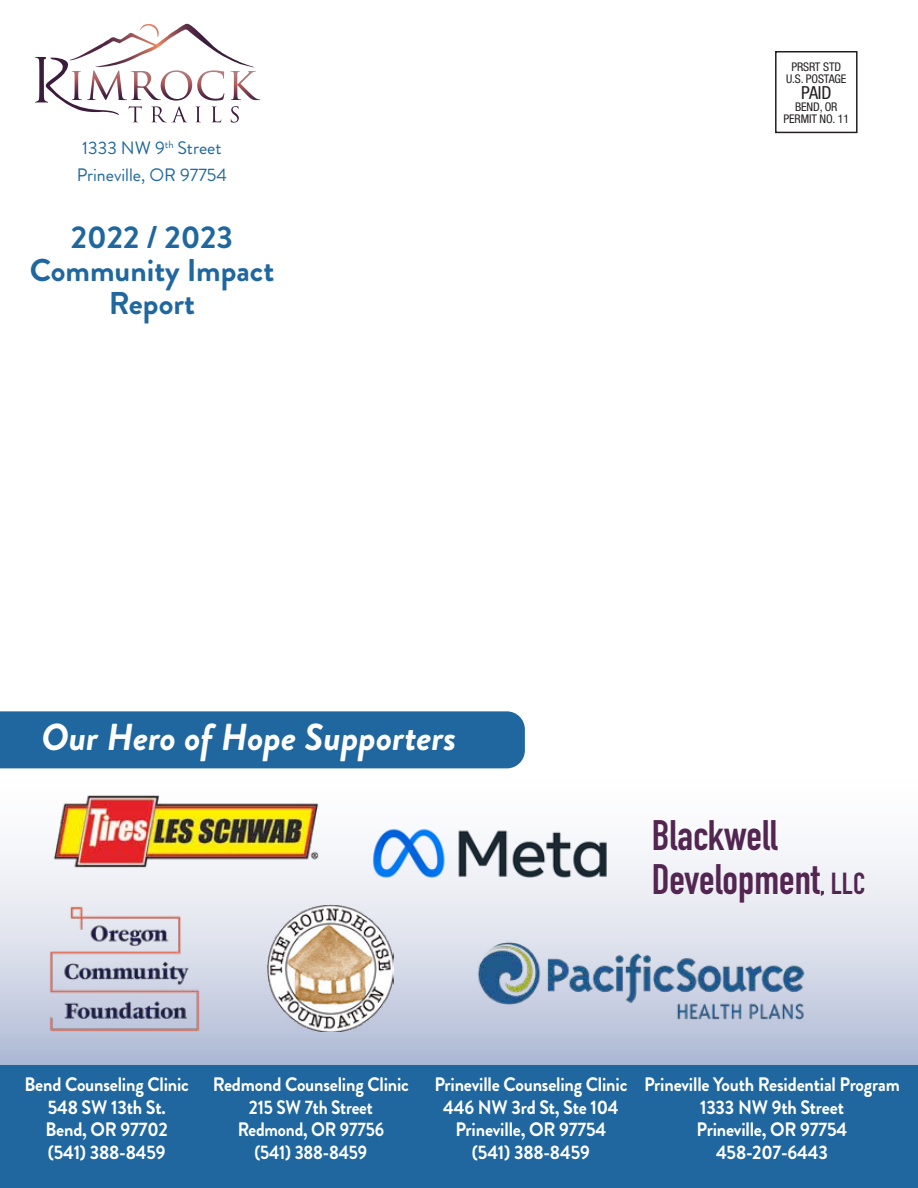
<style>
.page{position:relative;width:918px;height:1188px;background:#fff}
.page>*{position:absolute;margin:0;border:0;box-sizing:border-box;transform-origin:0 0}
.t1{font:700 42px/43.5px "DIN Condensed";color:#532551}
.t2{font:italic 700 37.5px "Brandon Grotesque";letter-spacing:-.005em;color:#fff}
.t3{font:700 31.5px/33px "Brandon Grotesque";color:#1f679e;text-align:center}
.t4{font:700 19.5px/22.5px "Brandon Grotesque";letter-spacing:-.01em;color:#fff;text-align:center;scale:.93 1}
.t5{font:18px/27px "Brandon Grotesque";color:#1f679e;text-align:center}
.t6{font:condensed 18px "Helvetica Neue";color:#231f20}
.t7{font:condensed 12px/12px "Helvetica Neue";letter-spacing:-.01em;color:#231f20;text-align:center}
.s1{font-size:30px}
</style>
<div class="page">
<svg style="left:0;top:768px;width:918px;height:298px"></svg>
<div style="left:0;top:1066px;width:918px;height:122px;background:#1f679e"></div>
<svg style="left:35px;top:24px;width:225px;height:99px"></svg>
<div style="left:775px;top:51px;width:83px;height:82px;border:2px solid #231f20"></div>
<div style="left:0;top:711px;width:525px;height:57px;background:#1f679e"></div>
<img style="left:43px;top:784px;width:286px;height:95px">
<img style="left:359px;top:814px;width:262px;height:75px">
<img style="left:46px;top:892px;width:156px;height:157px">
<img style="left:469px;top:931px;width:340px;height:100px">
<img style="left:267px;top:904px;width:127px;height:127px">
<p class="t5" style="left:77px;top:134px;width:152px">1333 NW 9<sup>th</sup> Street<br>Prineville, OR 97754</p>
<h3 class="t3" style="left:30px;top:221px;width:246px">2022 / 2023<br>Community Impact<br>Report</h3>
<p class="t7" style="left:786px;top:60px;width:62px">PRSRT STD<br>U.S. POSTAGE</p>
<p class="t6" style="left:801px;top:82px;width:32px">PAID</p>
<p class="t7" style="left:783px;top:101px;width:67px">BEND, OR<br>PERMIT NO. 11</p>
<h2 class="t2" style="left:41px;top:710px;width:417px">Our Hero of Hope Supporters</h2>
<h1 class="t1" style="left:652px;top:814px;width:215px">Blackwell<br>Development<span class="s1">, LLC</span></h1>
<p class="t4" style="left:24px;top:1074px;width:179px">Bend Counseling Clinic<br>548 SW 13th St.<br>Bend, OR 97702 (541) 388-8459</p>
<p class="t4" style="left:434px;top:1074px;width:209px">Prineville Counseling Clinic<br>446 NW 3rd St, Ste 104<br>Prineville, OR 97754 (541) 388-8459</p>
<p class="t4" style="left:213px;top:1074px;width:213px">Redmond Counseling Clinic<br>215 SW 7th Street<br>Redmond, OR 97756<br>(541) 388-8459</p>
<p class="t4" style="left:644px;top:1074px;width:276px">Prineville Youth Residential Program<br>1333 NW 9th Street<br>Prineville, OR 97754<br>458-207-6443</p>
</div>
